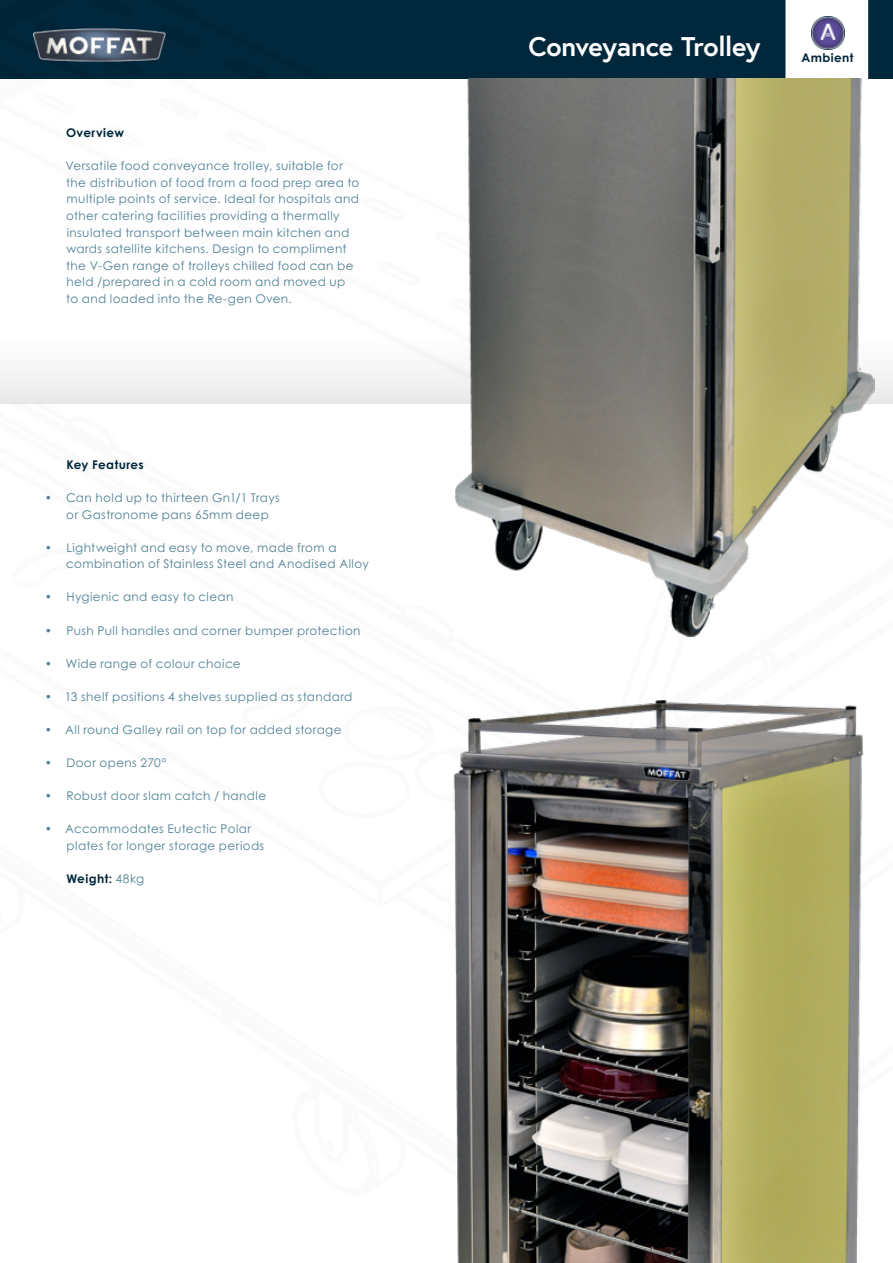
<style>
.page{position:relative;width:893px;height:1263px;background:#fff}
.page>*{position:absolute;margin:0;border:0;box-sizing:border-box;transform-origin:0 0}
.t1{font:700 27px "Europa";letter-spacing:-.015em;color:#fff}
.t2{font:12px/16.5px "Century Gothic Pro";letter-spacing:.03em;color:#518196}
.t3{font:700 12px "Century Gothic Pro";letter-spacing:.035em;color:#00273b}
.s1{font-weight:400;color:#518196}
</style>
<div class="page">
<img style="left:0;top:0;width:893px;height:701px">
<div style="left:0;top:337px;width:893px;height:66px;background:#f5f5f5"></div>
<svg style="left:785px;top:0;width:83px;height:78px"></svg>
<img style="left:811px;top:17px;width:33px;height:33px">
<img style="left:455px;top:78px;width:420px;height:558px">
<img style="left:453px;top:701px;width:411px;height:562px">
<img style="left:33px;top:29px;width:132px;height:32px">
<p class="t3" style="left:66px;top:125px;width:59px">Overview</p>
<p class="t2" style="left:65px;top:158px;width:295px">Versatile food conveyance trolley, suitable for the distribution of food from a food prep area to multiple points of service. Ideal for hospitals and other catering facilities providing a thermally insulated transport between main kitchen and wards satellite kitchens. Design to compliment the V-Gen range of trolleys chilled food can be held /prepared in a cold room and moved up<br>to and loaded into the Re-gen Oven.</p>
<p class="t3" style="left:66px;top:457px;width:79px">Key Features</p>
<p class="t2" style="left:66px;top:489px;width:215px;text-indent:-21px">• Can hold up to thirteen Gn1/1 Trays or Gastronome pans 65mm deep</p>
<p class="t2" style="left:66px;top:539px;width:304px;text-indent:-21px">• Lightweight and easy to move, made from a combination of Stainless Steel and Anodised Alloy</p>
<p class="t2" style="left:45px;top:589px;width:190px">• Hygienic and easy to clean</p>
<p class="t2" style="left:45px;top:622px;width:317px">• Push Pull handles and corner bumper protection</p>
<p class="t2" style="left:45px;top:655px;width:197px">• Wide range of colour choice</p>
<p class="t2" style="left:45px;top:688px;width:309px">• 13 shelf positions 4 shelves supplied as standard</p>
<p class="t2" style="left:45px;top:721px;width:298px">• All round Galley rail on top for added storage</p>
<p class="t2" style="left:45px;top:754px;width:123px">• Door opens 270°</p>
<p class="t2" style="left:45px;top:787px;width:223px">• Robust door slam catch / handle</p>
<p class="t2" style="left:67px;top:820px;width:199px;text-indent:-22px">• Accommodates Eutectic Polar plates for longer storage periods</p>
<p class="t3" style="left:66px;top:871px;width:79px">Weight: <span class="s1">48kg</span></p>
<h1 class="t1" style="left:528px;top:28px;width:234px">Conveyance Trolley</h1>
<p class="t3" style="left:802px;top:50px;width:53px">Ambient</p>
</div>
